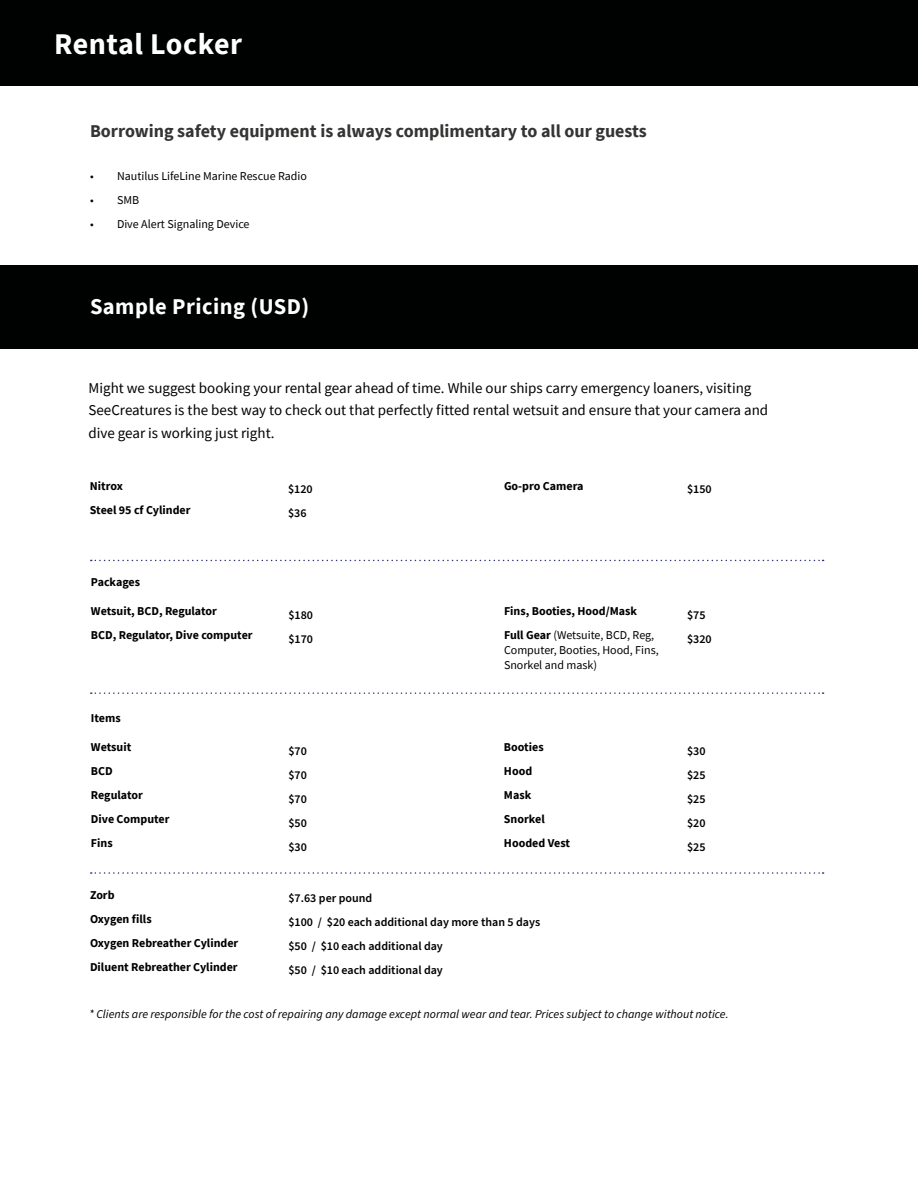
<style>
.page{position:relative;width:918px;height:1188px;background:#fff}
.page>*{position:absolute;margin:0;border:0;box-sizing:border-box;transform-origin:0 0}
.t1{font:700 30px "Source Sans Pro";letter-spacing:.02em;color:#fff}
.t2{font:700 22.5px "Source Sans Pro";letter-spacing:.02em;color:#fff}
.t3{font:700 18px "Source Sans Pro";color:#343433}
.t4{font:15px/22.5px "Source Sans Pro";color:#000}
.t5{font:700 12px/24px "Source Sans Pro";color:#000}
.t6{font:600 12px/24px "Source Sans Pro";color:#000}
.t7{font:italic 12px "Source Sans Pro";color:#000}
.t8{font:12px/15px "Source Sans Pro";color:#000}
.s1{font-weight:400}
</style>
<div class="page">
<div style="left:0;top:0;width:918px;height:86px;background:#000101"></div>
<div style="left:0;top:266px;width:918px;height:83px;background:#000101"></div>
<svg style="left:91px;top:560px;width:733px;height:1px"></svg>
<svg style="left:91px;top:872px;width:733px;height:2px"></svg>
<svg style="left:91px;top:692px;width:733px;height:2px"></svg>
<h1 class="t1" style="left:54px;top:24px;width:190px">Rental Locker</h1>
<h3 class="t3" style="left:90px;top:118px;width:558px">Borrowing safety equipment is always complimentary to all our guests</h3>
<p class="t8" style="left:90px;top:168px;width:218px">• Nautilus LifeLine Marine Rescue Radio</p>
<p class="t8" style="left:90px;top:192px;width:51px">• SMB</p>
<p class="t8" style="left:90px;top:216px;width:161px">• Dive Alert Signaling Device</p>
<h2 class="t2" style="left:90px;top:291px;width:221px">Sample Pricing (USD)</h2>
<p class="t4" style="left:89px;top:377px;width:681px">Might we suggest booking your rental gear ahead of time. While our ships carry emergency loaners, visiting<br>SeeCreatures is the best way to check out that perfectly fitted rental wetsuit and ensure that your camera and dive gear is working just right.</p>
<p class="t5" style="left:90px;top:474px;width:35px">Nitrox</p>
<p class="t6" style="left:687px;top:478px;width:26px">$150</p>
<p class="t5" style="left:90px;top:498px;width:102px">Steel 95 cf Cylinder</p>
<p class="t5" style="left:504px;top:474px;width:81px">Go-pro Camera</p>
<p class="t6" style="left:288px;top:478px;width:26px">$120 $36</p>
<p class="t5" style="left:91px;top:570px;width:51px">Packages</p>
<p class="t5" style="left:91px;top:599px;width:163px">Wetsuit, BCD, Regulator<br>BCD, Regulator, Dive computer</p>
<p class="t6" style="left:288px;top:603px;width:26px">$180 $170</p>
<p class="t5" style="left:91px;top:706px;width:31px">Items</p>
<p class="t5" style="left:504px;top:599px;width:152px">Fins, Booties, Hood/Mask<br>Full Gear <span class="s1">(Wetsuite, BCD, Reg,</span></p>
<p class="t8" style="left:504px;top:643px;width:156px">Computer, Booties, Hood, Fins,<br>Snorkel and mask)</p>
<p class="t6" style="left:687px;top:603px;width:26px">$75 $320</p>
<p class="t5" style="left:91px;top:735px;width:80px">Wetsuit<br>BCD<br>Regulator<br>Dive Computer<br>Fins</p>
<p class="t6" style="left:288px;top:739px;width:20px;text-align:justify">$70 $70 $70 $50 $30</p>
<p class="t5" style="left:504px;top:735px;width:68px">Booties<br>Hood<br>Mask<br>Snorkel<br>Hooded Vest</p>
<p class="t6" style="left:687px;top:739px;width:20px;text-align:justify">$30 $25 $25 $20 $25</p>
<p class="t5" style="left:90px;top:882px;width:150px">Zorb<br>Oxygen fills<br>Oxygen Rebreather Cylinder<br>Diluent Rebreather Cylinder</p>
<p class="t7" style="left:89px;top:1006px;width:641px">* Clients are responsible for the cost of repairing any damage except normal wear and tear. Prices subject to change without notice.</p>
<p class="t6" style="left:288px;top:886px;width:253px">$7.63 per pound<br>$100 / $20 each additional day more than 5 days $50 / $10 each additional day<br>$50 / $10 each additional day</p>
</div>
